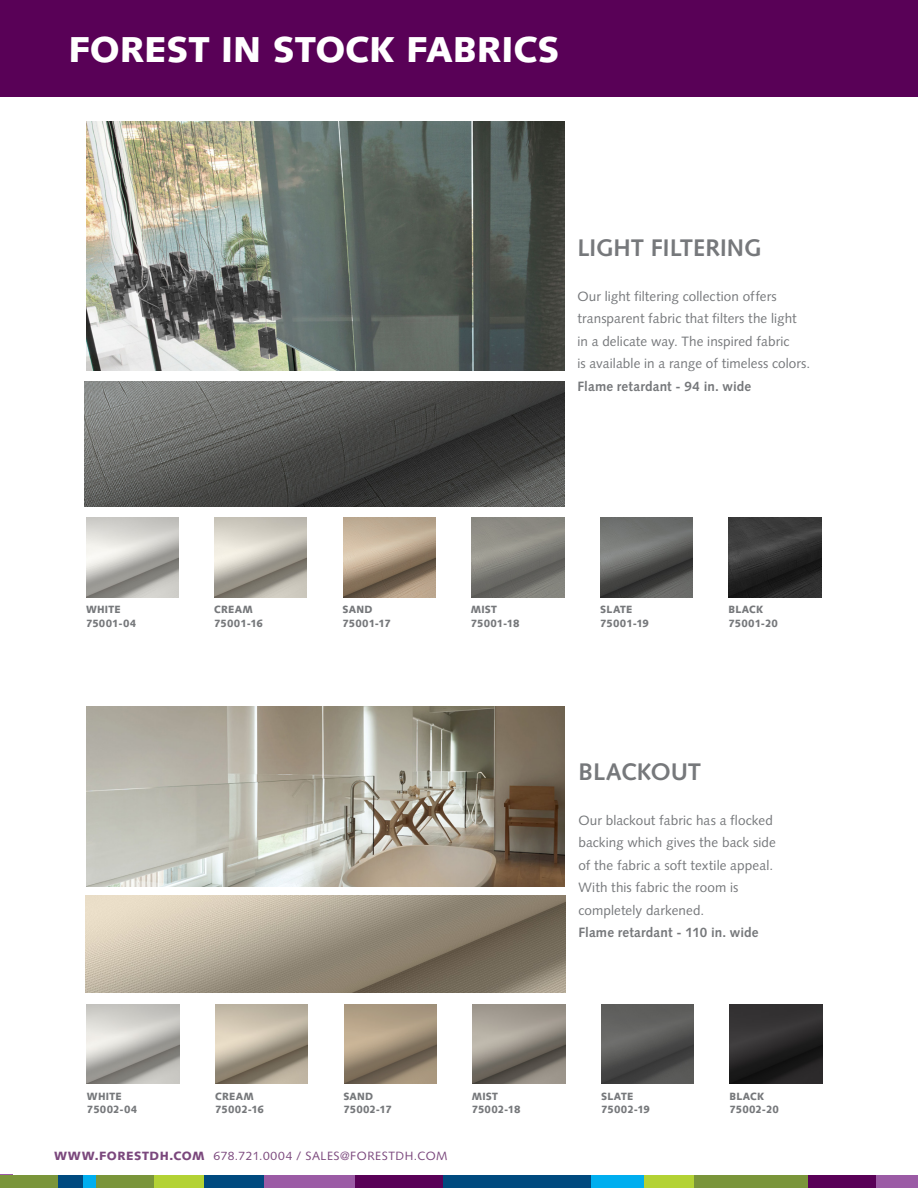
<style>
.page{position:relative;width:918px;height:1188px;background:#fff}
.page>*{position:absolute;margin:0;border:0;box-sizing:border-box;transform-origin:0 0}
.t1{font:900 36px "Syntax LT Pro";color:#fff}
.t2{font:700 24px "Syntax";color:#76787b}
.t3{font:13.5px/22.5px "Syntax";letter-spacing:.005em;color:#76787b}
.t4{font:700 13.5px "Syntax";letter-spacing:.01em;color:#76787b}
.t5{font:12px "Syntax LT Pro";letter-spacing:.045em;color:#7b487d}
.t6{font:900 10.5px "Syntax";letter-spacing:.01em;color:#76787b;scale:.95 1}
.s1{font-weight:900}
</style>
<div class="page">
<div style="left:0;top:0;width:918px;height:96px;background:#590157"></div>
<div style="left:263px;top:1175px;width:92px;height:13px;background:#9b5ba5"></div>
<div style="left:872px;top:1175px;width:46px;height:13px;background:#9b5ba5"></div>
<div style="left:0;top:1175px;width:58px;height:13px;background:#7a953a"></div>
<div style="left:83px;top:1175px;width:13px;height:13px;background:#00aeef"></div>
<div style="left:591px;top:1175px;width:53px;height:13px;background:#00aeef"></div>
<div style="left:204px;top:1175px;width:59px;height:13px;background:#004a7f"></div>
<div style="left:443px;top:1175px;width:148px;height:13px;background:#004a7f"></div>
<div style="left:58px;top:1175px;width:25px;height:13px;background:#004a7f"></div>
<div style="left:355px;top:1175px;width:88px;height:13px;background:#590157"></div>
<div style="left:808px;top:1175px;width:68px;height:13px;background:#590157"></div>
<div style="left:96px;top:1175px;width:58px;height:13px;background:#7a953a"></div>
<div style="left:693px;top:1175px;width:115px;height:13px;background:#7a953a"></div>
<div style="left:154px;top:1175px;width:50px;height:13px;background:#b3d234"></div>
<div style="left:644px;top:1175px;width:50px;height:13px;background:#b3d234"></div>
<img style="left:86px;top:517px;width:92px;height:80px">
<img style="left:215px;top:517px;width:92px;height:80px">
<img style="left:343px;top:517px;width:92px;height:80px">
<img style="left:472px;top:517px;width:92px;height:80px">
<img style="left:729px;top:517px;width:92px;height:80px">
<img style="left:600px;top:517px;width:93px;height:80px">
<img style="left:86px;top:122px;width:478px;height:249px">
<img style="left:86px;top:706px;width:478px;height:180px">
<img style="left:85px;top:381px;width:479px;height:126px">
<img style="left:87px;top:1004px;width:92px;height:80px">
<img style="left:216px;top:1004px;width:92px;height:80px">
<img style="left:344px;top:1004px;width:92px;height:80px">
<img style="left:473px;top:1004px;width:92px;height:80px">
<img style="left:730px;top:1004px;width:92px;height:80px">
<img style="left:601px;top:1004px;width:93px;height:80px">
<img style="left:86px;top:895px;width:479px;height:98px">
<p class="t1" style="left:68px;top:28px;width:492px">FOREST IN STOCK FABRICS</p>
<p class="t2" style="left:578px;top:234px;width:185px">LIGHT FILTERING</p>
<p class="t3" style="left:578px;top:285px;width:234px">Our light filtering collection offers transparent fabric that filters the light in a delicate way. The inspired fabric<br>is available in a range of timeless colors.</p>
<p class="t4" style="left:578px;top:378px;width:175px">Flame retardant - 94 in. wide</p>
<p class="t6" style="left:86px;top:603px;width:38px">WHITE</p>
<p class="t6" style="left:214px;top:603px;width:42px">CREAM</p>
<p class="t6" style="left:343px;top:603px;width:33px">SAND</p>
<p class="t6" style="left:471px;top:603px;width:29px">MIST</p>
<p class="t6" style="left:600px;top:603px;width:35px">SLATE</p>
<p class="t6" style="left:729px;top:603px;width:38px">BLACK</p>
<p class="t6" style="left:86px;top:617px;width:54px">75001-04</p>
<p class="t6" style="left:214px;top:617px;width:53px">75001-16</p>
<p class="t6" style="left:343px;top:617px;width:52px">75001-17</p>
<p class="t6" style="left:471px;top:617px;width:53px">75001-18</p>
<p class="t6" style="left:600px;top:617px;width:53px">75001-19</p>
<p class="t6" style="left:729px;top:617px;width:54px">75001-20</p>
<p class="t2" style="left:579px;top:758px;width:124px">BLACKOUT</p>
<p class="t3" style="left:579px;top:809px;width:199px">Our blackout fabric has a flocked backing which gives the back side of the fabric a soft textile appeal.<br>With this fabric the room is completely darkened.</p>
<p class="t4" style="left:579px;top:925px;width:182px">Flame retardant - 110 in. wide</p>
<p class="t6" style="left:87px;top:1090px;width:38px">WHITE</p>
<p class="t6" style="left:215px;top:1090px;width:42px">CREAM</p>
<p class="t6" style="left:343px;top:1090px;width:33px">SAND</p>
<p class="t6" style="left:472px;top:1090px;width:29px">MIST</p>
<p class="t6" style="left:601px;top:1090px;width:35px">SLATE</p>
<p class="t6" style="left:729px;top:1090px;width:38px">BLACK</p>
<p class="t6" style="left:87px;top:1103px;width:54px">75002-04</p>
<p class="t6" style="left:215px;top:1103px;width:53px">75002-16</p>
<p class="t6" style="left:343px;top:1103px;width:53px">75002-17</p>
<p class="t6" style="left:472px;top:1103px;width:53px">75002-18</p>
<p class="t6" style="left:601px;top:1103px;width:53px">75002-19</p>
<p class="t6" style="left:729px;top:1103px;width:54px">75002-20</p>
<p class="t5" style="left:54px;top:1149px;width:395px"><span class="s1">WWW.FORESTDH.COM</span> 678.721.0004 / SALES@FORESTDH.COM</p>
</div>
